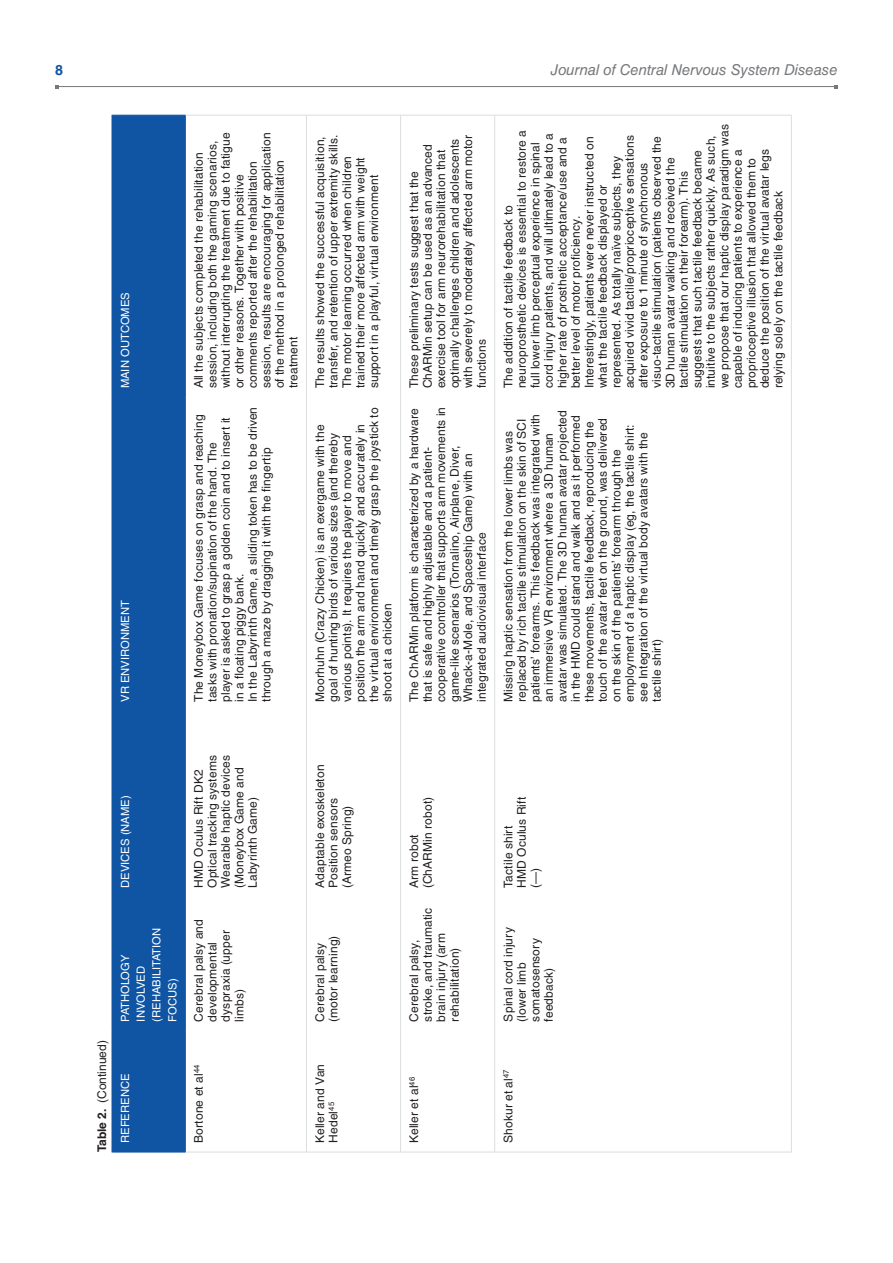
<style>
.page{position:relative;width:893px;height:1263px;background:#fff}
.page>*{position:absolute;margin:0;border:0;box-sizing:border-box;transform-origin:0 0}
.t1{font:italic 15px "Helvetica LT Std";letter-spacing:-.005em;color:#76787b}
.t2{font:700 14.25px "Helvetica LT Std";color:#1055a4}
.t3{font:12px/13.5px "Helvetica LT Std";letter-spacing:.015em;color:#231f20}
.t4{font:11.25px/15.8px "Helvetica LT Std";color:#fff}
.s1{font-weight:700}
</style>
<div class="page">
<hr style="left:57px;top:86px;width:779px;height:1px;background:#76787b">
<div style="left:113px;top:116px;width:72px;height:1036px;background:#1055a4"></div>
<hr style="left:112px;top:1030px;width:1px;height:122px;background:#1055a4">
<hr style="left:112px;top:1152px;width:73px;height:1px;background:#1055a4">
<hr style="left:185px;top:1030px;width:1px;height:122px;background:#1055a4">
<hr style="left:112px;top:897px;width:1px;height:133px;background:#1055a4">
<hr style="left:112px;top:1030px;width:73px;height:1px;background:#1055a4">
<hr style="left:185px;top:897px;width:1px;height:133px;background:#1055a4">
<hr style="left:112px;top:711px;width:1px;height:186px;background:#1055a4">
<hr style="left:112px;top:897px;width:73px;height:1px;background:#1055a4">
<hr style="left:185px;top:711px;width:1px;height:186px;background:#1055a4">
<hr style="left:112px;top:397px;width:1px;height:314px;background:#1055a4">
<hr style="left:112px;top:711px;width:73px;height:1px;background:#1055a4">
<hr style="left:185px;top:397px;width:1px;height:314px;background:#1055a4">
<hr style="left:112px;top:115px;width:1px;height:282px;background:#1055a4">
<hr style="left:112px;top:397px;width:73px;height:1px;background:#1055a4">
<hr style="left:112px;top:115px;width:73px;height:1px;background:#1055a4">
<hr style="left:185px;top:115px;width:1px;height:282px;background:#1055a4">
<hr style="left:186px;top:1152px;width:120px;height:1px;background:#dcdddf">
<hr style="left:186px;top:115px;width:120px;height:1px;background:#dcdddf">
<hr style="left:306px;top:1030px;width:1px;height:122px;background:#dcdddf">
<hr style="left:307px;top:1152px;width:93px;height:1px;background:#dcdddf">
<hr style="left:306px;top:897px;width:1px;height:133px;background:#dcdddf">
<hr style="left:306px;top:711px;width:1px;height:186px;background:#dcdddf">
<hr style="left:306px;top:397px;width:1px;height:314px;background:#dcdddf">
<hr style="left:306px;top:115px;width:1px;height:282px;background:#dcdddf">
<hr style="left:307px;top:115px;width:93px;height:1px;background:#dcdddf">
<hr style="left:400px;top:1030px;width:1px;height:122px;background:#dcdddf">
<hr style="left:401px;top:1152px;width:93px;height:1px;background:#dcdddf">
<hr style="left:400px;top:897px;width:1px;height:133px;background:#dcdddf">
<hr style="left:400px;top:711px;width:1px;height:186px;background:#dcdddf">
<hr style="left:400px;top:397px;width:1px;height:314px;background:#dcdddf">
<hr style="left:400px;top:115px;width:1px;height:282px;background:#dcdddf">
<hr style="left:401px;top:115px;width:93px;height:1px;background:#dcdddf">
<hr style="left:494px;top:1030px;width:1px;height:122px;background:#dcdddf">
<hr style="left:495px;top:1152px;width:296px;height:1px;background:#dcdddf">
<hr style="left:494px;top:897px;width:1px;height:133px;background:#dcdddf">
<hr style="left:494px;top:711px;width:1px;height:186px;background:#dcdddf">
<hr style="left:494px;top:397px;width:1px;height:314px;background:#dcdddf">
<hr style="left:494px;top:115px;width:1px;height:282px;background:#dcdddf">
<hr style="left:495px;top:115px;width:296px;height:1px;background:#dcdddf">
<hr style="left:791px;top:1030px;width:1px;height:122px;background:#dcdddf">
<hr style="left:791px;top:897px;width:1px;height:133px;background:#dcdddf">
<hr style="left:791px;top:711px;width:1px;height:186px;background:#dcdddf">
<hr style="left:791px;top:397px;width:1px;height:314px;background:#dcdddf">
<hr style="left:791px;top:115px;width:1px;height:282px;background:#dcdddf">
<p class="t2" style="left:55px;top:61px;width:9px">8</p>
<p class="t1" style="left:551px;top:61px;width:288px">Journal of Central Nervous System Disease</p>
<p class="t4" style="left:117px;top:388px;width:97px;rotate:-90deg">Main outcomes</p>
<p class="t4" style="left:117px;top:702px;width:102px;rotate:-90deg">VR environment</p>
<p class="t3" style="left:192px;top:388px;width:258px;rotate:-90deg">All the subjects completed the rehabilitation session, including both the gaming scenarios, without interrupting the treatment due to fatigue or other reasons. Together with positive comments reported after the rehabilitation session, results are encouraging for application of the method in a prolonged rehabilitation treatment</p>
<p class="t3" style="left:192px;top:702px;width:297px;rotate:-90deg">The Moneybox Game focuses on grasp and reaching tasks with pronation/supination of the hand. The player is asked to grasp a golden coin and to insert it in a floating piggy bank.<br>I n the Labyrinth Game, a sliding token has to be driven through a maze by dragging it with the fingertip</p>
<p class="t3" style="left:313px;top:388px;width:255px;rotate:-90deg">The results showed the successful acquisition, transfer, and retention of upper extremity skills.<br>The motor learning occurred when children trained their more affected arm with weight support in a playful, virtual environment</p>
<p class="t3" style="left:313px;top:702px;width:296px;rotate:-90deg">Moorhuhn (Crazy Chicken) is an exergame with the goal of hunting birds of various sizes (and thereby various points). It requires the player to move and position the arm and hand quickly and accurately in the virtual environment and timely grasp the joystick to shoot at a chicken</p>
<p class="t3" style="left:407px;top:388px;width:255px;rotate:-90deg">These preliminary tests suggest that the ChARMin setup can be used as an advanced exercise tool for arm neurorehabilitation that optimally challenges children and adolescents with severely to moderately affected arm motor functions</p>
<p class="t3" style="left:407px;top:702px;width:297px;rotate:-90deg">The ChARMin platform is characterized by a hardware that is safe and highly adjustable and a patient&shy;cooperative controller that supports arm movements in game-like scenarios (Tornalino, Airplane, Diver, Whack-a-Mole, and Spaceship Game) with an integrated audiovisual interface</p>
<p class="t3" style="left:501px;top:388px;width:266px;rotate:-90deg">The addition of tactile feedback to neuroprosthetic devices is essential to restore a full lower limb perceptual experience in spinal cord injury patients, and will ultimately lead to a higher rate of prosthetic acceptance/use and a better level of motor proficiency.<br>I nterestingly, patients were never instructed on what the tactile feedback displayed or represented. As totally naïve subjects, they acquired vivid tactile/proprioceptive sensations after exposure to 1minute of synchronous visuo-tactile stimulation (patients observed the 3D human avatar walking and received the tactile stimulation on their forearm). This suggests that such tactile feedback became intuitive to the subjects rather quickly. As such, we propose that our haptic display paradigm was capable of inducing patients to experience a proprioceptive illusion that allowed them to deduce the position of the virtual avatar legs relying solely on the tactile feedback</p>
<p class="t3" style="left:501px;top:702px;width:293px;rotate:-90deg">Missing haptic sensation from the lower limbs was replaced by rich tactile stimulation on the skin of SCI patients’ forearms. This feedback was integrated with an immersive VR environment where a 3D human avatar was simulated. The 3D human avatar projected in the H MD could stand and walk and as it performed these movements, tactile feedback, reproducing the touch of the avatar feet on the ground, was delivered on the skin of the patients’ forearm through the employment of a haptic display (eg, the tactile shirt: see I ntegration of the virtual body avatars with the tactile shirt)</p>
<p class="t4" style="left:117px;top:888px;width:94px;rotate:-90deg">Devices (name)</p>
<p class="t3" style="left:95px;top:1152px;width:113px;rotate:-90deg"><span class="s1">Table 2.</span> (Continued)</p>
<p class="t4" style="left:117px;top:1021px;width:94px;rotate:-90deg">Pathology involved (rehabilitation focus)</p>
<p class="t4" style="left:117px;top:1143px;width:69px;rotate:-90deg">Reference</p>
<p class="t3" style="left:192px;top:888px;width:135px;rotate:-90deg">HMD Oculus Rift DK2<br>Optical tracking systems<br>Wearable haptic devices (Moneybox Game and<br>Labyrinth Game)</p>
<p class="t3" style="left:192px;top:1021px;width:104px;rotate:-90deg">Cerebral palsy and developmental dyspraxia (upper limbs)</p>
<p class="t3" style="left:192px;top:1143px;width:80px;rotate:-90deg">Bortone et al<sup>44</sup></p>
<p class="t3" style="left:313px;top:888px;width:125px;rotate:-90deg">Adaptable exoskeleton<br>Position sensors (Armeo Spring)</p>
<p class="t3" style="left:313px;top:1021px;width:87px;rotate:-90deg">Cerebral palsy (motor learning)</p>
<p class="t3" style="left:313px;top:1143px;width:81px;rotate:-90deg">Keller and Van<br>Hedel<sup>45</sup></p>
<p class="t3" style="left:407px;top:888px;width:93px;rotate:-90deg">Arm robot (ChARMin robot)</p>
<p class="t3" style="left:407px;top:1021px;width:115px;rotate:-90deg">Cerebral palsy, stroke, and traumatic brain injury (arm rehabilitation)</p>
<p class="t3" style="left:407px;top:1143px;width:68px;rotate:-90deg">Keller et al<sup>46</sup></p>
<p class="t3" style="left:501px;top:888px;width:93px;rotate:-90deg">Tactile shirt<br>HMD Oculus Rift (—)</p>
<p class="t3" style="left:501px;top:1021px;width:96px;rotate:-90deg">Spinal cord injury (lower limb somatosensory feedback)</p>
<p class="t3" style="left:501px;top:1143px;width:75px;rotate:-90deg">Shokur et al<sup>47</sup></p>
</div>
